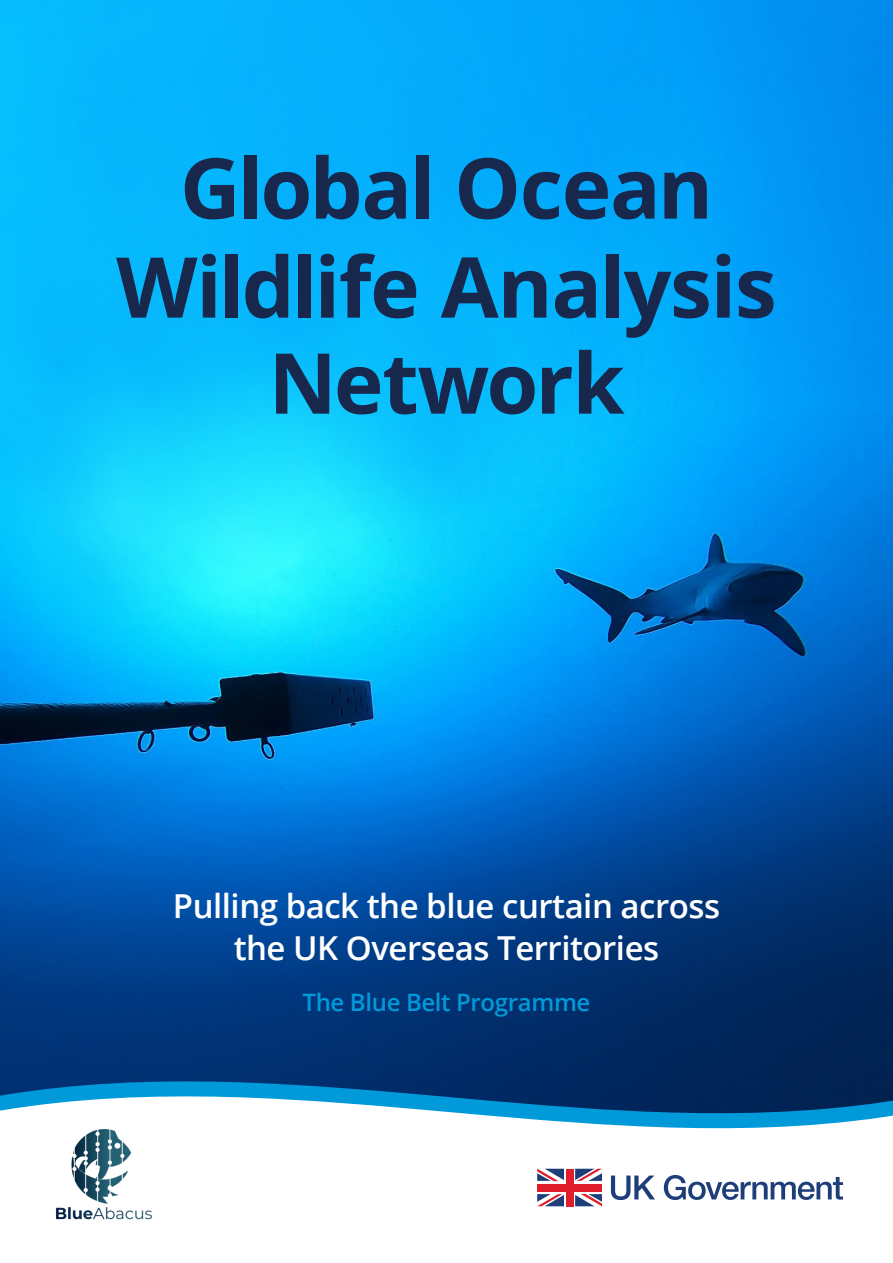
<style>
.page{position:relative;width:893px;height:1263px;background:#fff}
.page>*{position:absolute;margin:0;border:0;box-sizing:border-box;transform-origin:0 0}
.t1{font:700 84px/97.5px "Open Sans";letter-spacing:-.015em;color:#18284d;text-align:center}
.t2{font:600 33px/42px "Open Sans";letter-spacing:-.015em;color:#fff;text-align:center}
.t3{font:600 24px "Open Sans";letter-spacing:-.015em;color:#0099da}
</style>
<div class="page">
<img style="left:0;top:0;width:893px;height:1044px">
<svg style="left:0;top:1044px;width:893px;height:85px"></svg>
<svg style="left:537px;top:1169px;width:27px;height:12px"></svg>
<svg style="left:575px;top:1194px;width:27px;height:12px"></svg>
<svg style="left:537px;top:1194px;width:27px;height:12px"></svg>
<svg style="left:575px;top:1169px;width:27px;height:12px"></svg>
<div style="left:537px;top:1184px;width:65px;height:7px;background:#e01d2b"></div>
<div style="left:566px;top:1169px;width:7px;height:37px;background:#e01d2b"></div>
<svg style="left:611px;top:1175px;width:44px;height:25px"></svg>
<svg style="left:664px;top:1175px;width:179px;height:25px"></svg>
<img style="left:51px;top:1122px;width:105px;height:98px">
<p class="t1" style="left:116px;top:137px;width:662px">Global Ocean<br>Wildlife Analysis<br>Network</p>
<p class="t2" style="left:173px;top:885px;width:549px">Pulling back the blue curtain across the UK Overseas Territories</p>
<p class="t3" style="left:302px;top:985px;width:289px">The Blue Belt Programme</p>
</div>
